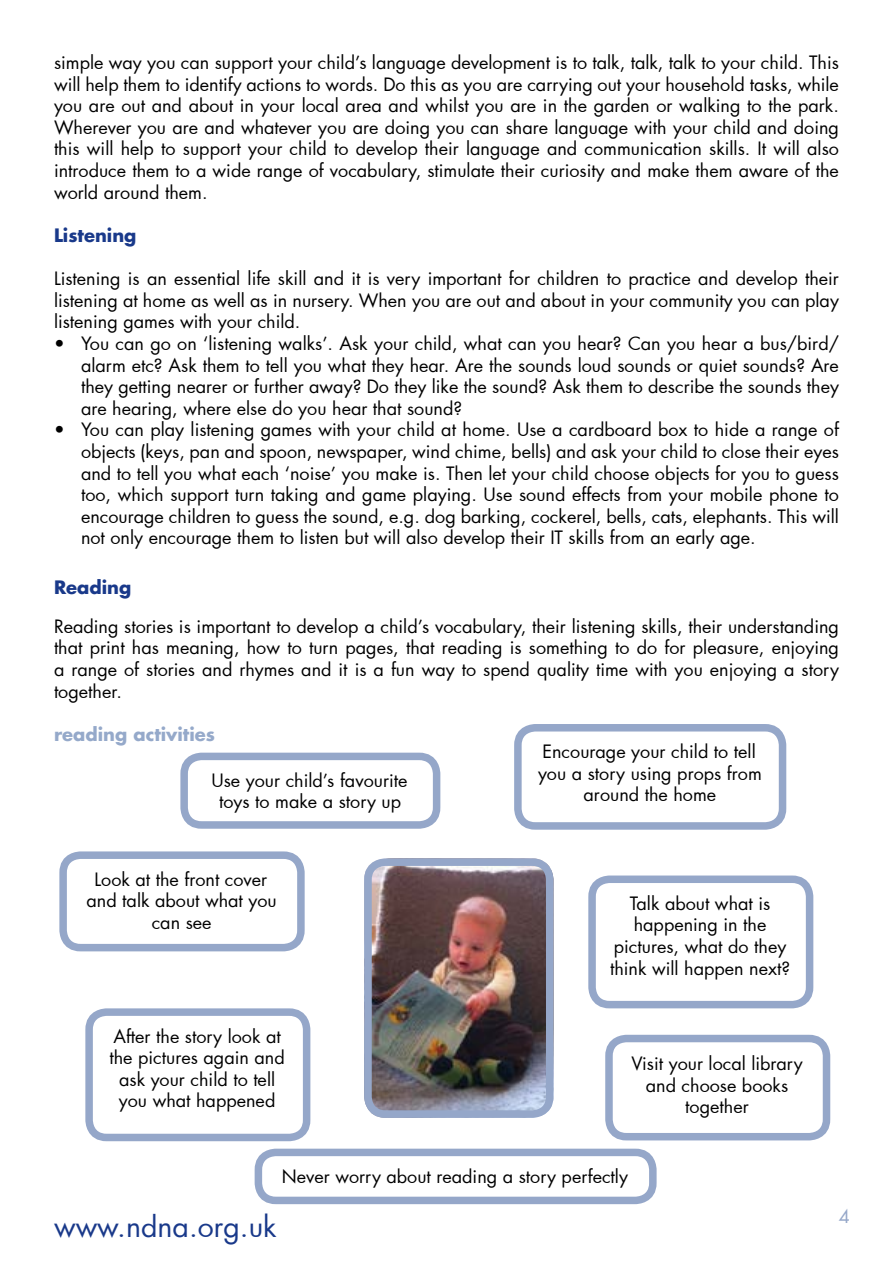
<style>
.page{position:relative;width:893px;height:1263px;background:#fff}
.page>*{position:absolute;margin:0;border:0;box-sizing:border-box;transform-origin:0 0}
.t1{font:28.5px "Futura";color:#19398a}
.t2{font:18px/21.6px "Futura";color:#000;text-align:center}
.t3{font:700 18px "Futura";color:#95a9ca}
.t4{font:700 18px "Futura";color:#19398a}
.t5{font:18px "Futura";color:#95a7c9}
</style>
<div class="page">
<div style="left:180px;top:753px;width:260px;height:76px;border:8px solid #95a7c9;border-radius:18px"></div>
<img style="left:373px;top:867px;width:171px;height:242px">
<div style="left:364px;top:858px;width:189px;height:260px;border:8px solid #95a7c9;border-radius:18px"></div>
<div style="left:85px;top:1008px;width:225px;height:133px;border:8px solid #95a7c9;border-radius:18px"></div>
<div style="left:59px;top:851px;width:246px;height:100px;border:8px solid #95a7c9;border-radius:18px"></div>
<div style="left:255px;top:1149px;width:402px;height:55px;border:8px solid #95a7c9;border-radius:18px"></div>
<div style="left:605px;top:1035px;width:225px;height:105px;border:8px solid #95a7c9;border-radius:18px"></div>
<div style="left:514px;top:724px;width:272px;height:106px;border:8px solid #95a7c9;border-radius:18px"></div>
<div style="left:588px;top:875px;width:225px;height:133px;border:8px solid #95a7c9;border-radius:18px"></div>
<p class="t2" style="left:54px;top:53px;width:786px;text-align:justify">simple way you can support your child’s language development is to talk, talk, talk to your child. This will help them to identify actions to words. Do this as you are carrying out your household tasks, while you are out and about in your local area and whilst you are in the garden or walking to the park.<br>Wherever you are and whatever you are doing you can share language with your child and doing this will help to support your child to develop their language and communication skills. It will also introduce them to a wide range of vocabulary, stimulate their curiosity and make them aware of the world around them.</p>
<p class="t4" style="left:54px;top:223px;width:84px">Listening</p>
<p class="t2" style="left:54px;top:269px;width:786px;text-align:justify">Listening is an essential life skill and it is very important for children to practice and develop their listening at home as well as in nursery. When you are out and about in your community you can play listening games with your child.</p>
<p class="t2" style="left:81px;top:334px;width:759px;text-align:justify;text-indent:-27px">• You can go on ‘listening walks’. Ask your child, what can you hear? Can you hear a bus/bird/ alarm etc? Ask them to tell you what they hear. Are the sounds loud sounds or quiet sounds? Are they getting nearer or further away? Do they like the sound? Ask them to describe the sounds they are hearing, where else do you hear that sound?</p>
<p class="t2" style="left:81px;top:420px;width:759px;text-align:justify;text-indent:-27px">• You can play listening games with your child at home. Use a cardboard box to hide a range of objects (keys, pan and spoon, newspaper, wind chime, bells) and ask your child to close their eyes and to tell you what each ‘noise’ you make is. Then let your child choose objects for you to guess too, which support turn taking and game playing. Use sound effects from your mobile phone to encourage children to guess the sound, e.g. dog barking, cockerel, bells, cats, elephants. This will not only encourage them to listen but will also develop their IT skills from an early age.</p>
<p class="t4" style="left:54px;top:575px;width:79px">Reading</p>
<p class="t2" style="left:54px;top:617px;width:786px;text-align:justify">Reading stories is important to develop a child’s vocabulary, their listening skills, their understanding that print has meaning, how to turn pages, that reading is something to do for pleasure, enjoying a range of stories and rhymes and it is a fun way to spend quality time with you enjoying a story together.</p>
<p class="t3" style="left:54px;top:722px;width:163px">reading activities</p>
<p class="t2" style="left:211px;top:771px;width:197px">Use your child’s favourite toys to make a story up</p>
<p class="t2" style="left:538px;top:742px;width:225px">Encourage your child to tell you a story using props from around the home</p>
<p class="t2" style="left:86px;top:870px;width:192px">Look at the front cover and talk about what you can see</p>
<p class="t2" style="left:109px;top:1027px;width:177px">After the story look at the pictures again and ask your child to tell you what happened</p>
<p class="t2" style="left:610px;top:894px;width:182px">Talk about what is happening in the pictures, what do they think will happen next?</p>
<p class="t2" style="left:631px;top:1054px;width:173px">Visit your local library and choose books together</p>
<p class="t2" style="left:282px;top:1167px;width:348px">Never worry about reading a story perfectly</p>
<h1 class="t1" style="left:54px;top:1214px;width:224px">www.ndna.org.uk</h1>
<p class="t5" style="left:839px;top:1209px;width:13px">4</p>
</div>
